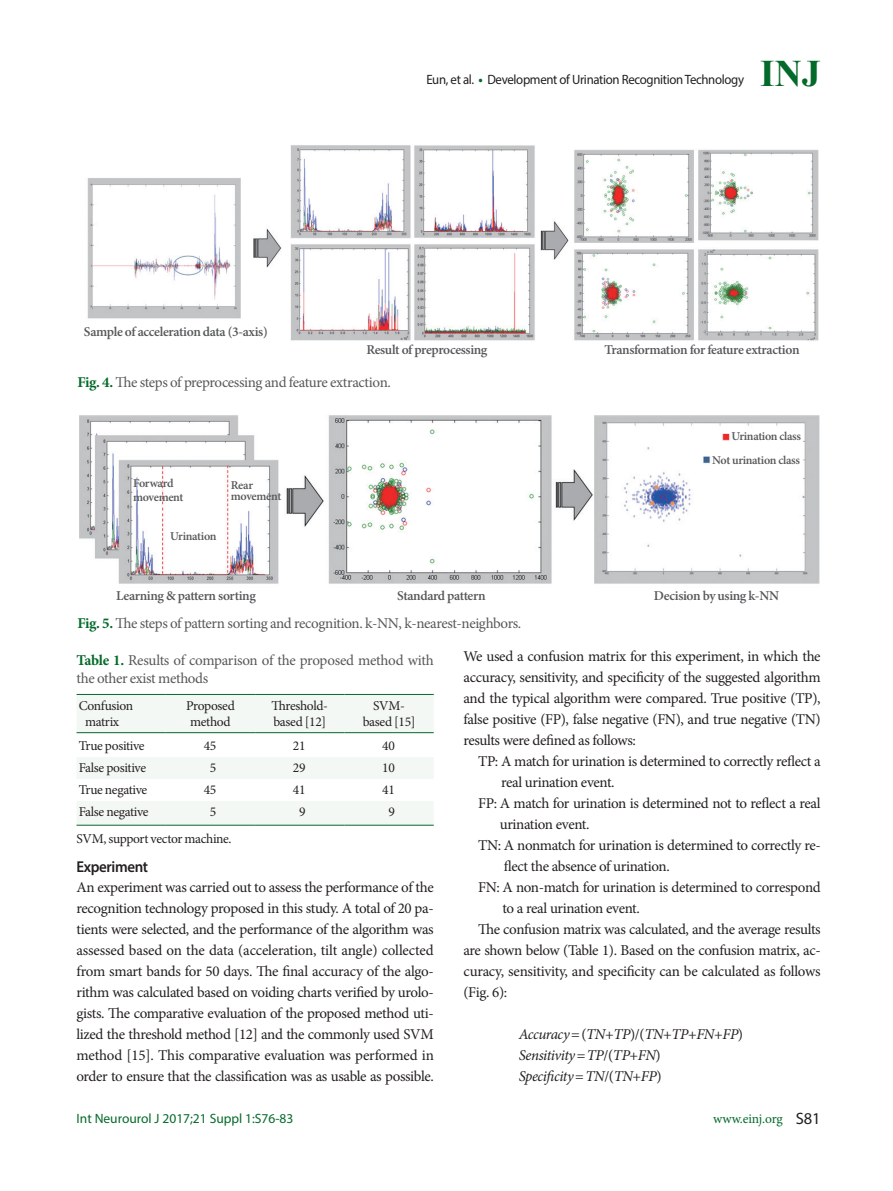
<style>
.page{position:relative;width:893px;height:1191px;background:#fff}
.page>*{position:absolute;margin:0;border:0;box-sizing:border-box;transform-origin:0 0}
.t1{font:700 37.5px "Times New Roman";color:#046a29}
.본문_중제목{font:600 15.75px "Myriad Pro";letter-spacing:-.025em;color:#231f20;scale:.95 1}
.본문{font:15px/21px "Minion Pro";letter-spacing:-.025em;color:#231f20}
.표제목_그림설명은_-1{font:15px/18px "Minion Pro";letter-spacing:-.025em;color:#57585a}
.본문-2{font:italic 15px "Minion Pro";letter-spacing:-.025em;color:#231f20}
.표본문{font:13.5px/16.2px "Minion Pro";letter-spacing:-.025em;color:#231f20}
.표제목_그림설명은_-1-2{font:600 13.5px "Minion Pro";letter-spacing:-.025em;color:#57585a}
.t2{font:13.5px "Myriad Pro";letter-spacing:-.025em;color:#231f20;scale:.95 1}
.t3{font:13.5px "Myriad Pro";color:#046a29}
.t4{font:13.5px "Minion Pro";letter-spacing:-.01em;color:#046a29}
.표제목_그림설명은_-1-3{font:600 12px "Minion Pro";letter-spacing:-.03em;color:#57585a}
.s1{font-weight:700;color:#046a29}
.s2{font-style:normal}
.s3{font-family:"Myriad Pro";font-size:16.5px;color:#231f20}
</style>
<div class="page">
<svg style="left:77px;top:695px;width:357px;height:130px;fill:#f4f8f4"></svg>
<hr style="left:77px;top:694px;width:89px;height:1px;background:#046a29">
<hr style="left:166px;top:694px;width:89px;height:1px;background:#046a29">
<hr style="left:255px;top:694px;width:89px;height:1px;background:#046a29">
<hr style="left:344px;top:694px;width:90px;height:1px;background:#046a29">
<hr style="left:77px;top:732px;width:89px;height:1px;background:#046a29">
<hr style="left:166px;top:732px;width:89px;height:1px;background:#046a29">
<hr style="left:255px;top:732px;width:89px;height:1px;background:#046a29">
<hr style="left:344px;top:732px;width:90px;height:1px;background:#046a29">
<hr style="left:77px;top:825px;width:89px;height:1px;background:#046a29">
<hr style="left:166px;top:825px;width:89px;height:1px;background:#046a29">
<hr style="left:255px;top:825px;width:89px;height:1px;background:#046a29">
<hr style="left:344px;top:825px;width:90px;height:1px;background:#046a29">
<img style="left:87px;top:145px;width:732px;height:196px">
<img style="left:79px;top:415px;width:740px;height:169px">
<p class="표제목_그림설명은_-1-2" style="left:84px;top:322px;width:185px">Sample of acceleration data (3-axis)</p>
<p class="t2" style="left:426px;top:71px;width:336px">Eun, et al. <span class="s1">•</span> Development of Urination Recognition Technology</p>
<h1 class="t1" style="left:760px;top:48px;width:62px">INJ</h1>
<p class="표제목_그림설명은_-1-2" style="left:366px;top:341px;width:123px">Result of preprocessing</p>
<p class="표제목_그림설명은_-1-2" style="left:604px;top:341px;width:197px">Transformation for feature extraction</p>
<p class="표제목_그림설명은_-1" style="left:77px;top:373px;width:315px"><span class="s1">Fig. 4.</span> The steps of preprocessing and feature extraction.</p>
<p class="표제목_그림설명은_-1-3" style="left:133px;top:474px;width:42px">Forward</p>
<p class="표제목_그림설명은_-1-3" style="left:133px;top:489px;width:52px">movement</p>
<p class="표제목_그림설명은_-1-3" style="left:170px;top:527px;width:48px">Urination</p>
<p class="표제목_그림설명은_-1-3" style="left:231px;top:477px;width:24px">Rear</p>
<p class="표제목_그림설명은_-1-3" style="left:231px;top:488px;width:52px">movement</p>
<p class="표제목_그림설명은_-1-3" style="left:731px;top:427px;width:71px">Urination class</p>
<p class="표제목_그림설명은_-1-3" style="left:712px;top:452px;width:89px">Not urination class</p>
<p class="표제목_그림설명은_-1-2" style="left:397px;top:586px;width:90px">Standard pattern</p>
<p class="표제목_그림설명은_-1-2" style="left:654px;top:586px;width:127px">Decision by using k-NN</p>
<p class="표제목_그림설명은_-1" style="left:77px;top:614px;width:445px"><span class="s1">Fig. 5.</span> The steps of pattern sorting and recognition. k-NN, k-nearest-neighbors.</p>
<p class="표제목_그림설명은_-1-2" style="left:116px;top:586px;width:141px">Learning &amp; pattern sorting</p>
<p class="표제목_그림설명은_-1" style="left:77px;top:651px;width:359px"><span class="s1">Table 1.</span> Results of comparison of the proposed method with the other exist methods</p>
<p class="표본문" style="left:79px;top:697px;width:56px">Confusion</p>
<p class="표본문" style="left:85px;top:713px;width:36px">matrix</p>
<p class="표본문" style="left:272px;top:697px;width:58px">Threshold&shy;based [12]</p>
<p class="표본문" style="left:373px;top:697px;width:33px">SVM-</p>
<p class="표본문" style="left:186px;top:697px;width:50px">Proposed</p>
<p class="표본문" style="left:190px;top:713px;width:42px">method</p>
<p class="표본문" style="left:363px;top:713px;width:54px">based [15]</p>
<p class="표본문" style="left:79px;top:738px;width:68px">True positive</p>
<p class="표본문" style="left:204px;top:738px;width:14px">45</p>
<p class="표본문" style="left:293px;top:738px;width:14px">21</p>
<p class="표본문" style="left:382px;top:738px;width:14px">40</p>
<p class="표본문" style="left:79px;top:760px;width:69px">False positive</p>
<p class="표본문" style="left:210px;top:760px;width:8px">5</p>
<p class="표본문" style="left:293px;top:760px;width:14px">29</p>
<p class="표본문" style="left:382px;top:760px;width:14px">10</p>
<p class="표본문" style="left:79px;top:782px;width:70px">True negative</p>
<p class="표본문" style="left:204px;top:782px;width:14px">45</p>
<p class="표본문" style="left:293px;top:782px;width:14px">41</p>
<p class="표본문" style="left:382px;top:782px;width:14px">41</p>
<p class="표본문" style="left:79px;top:804px;width:72px">False negative</p>
<p class="표본문" style="left:210px;top:804px;width:8px">5</p>
<p class="표본문" style="left:299px;top:804px;width:8px">9</p>
<p class="표본문" style="left:388px;top:804px;width:8px">9</p>
<p class="표본문" style="left:77px;top:830px;width:157px">SVM, support vector machine.</p>
<p class="본문_중제목" style="left:77px;top:856px;width:77px">Experiment</p>
<p class="본문" style="left:77px;top:877px;width:359px;text-align:justify">An experiment was carried out to assess the performance of the recognition technology proposed in this study. A total of 20 pa&shy;tients were selected, and the performance of the algorithm was assessed based on the data (acceleration, tilt angle) collected from smart bands for 50 days. The final accuracy of the algo&shy;rithm was calculated based on voiding charts verified by urolo&shy;gists. The comparative evaluation of the proposed method uti&shy;lized the threshold method [12] and the commonly used SVM method [15]. This comparative evaluation was performed in order to ensure that the classification was as usable as possible.</p>
<p class="본문" style="left:463px;top:646px;width:359px;text-align:justify">We used a confusion matrix for this experiment, in which the accuracy, sensitivity, and specificity of the suggested algorithm and the typical algorithm were compared. True positive (TP), false positive (FP), false negative (FN), and true negative (TN) results were defined as follows:</p>
<p class="본문" style="left:501px;top:751px;width:321px;text-indent:-23px">TP: A match for urination is determined to correctly reflect a real urination event.</p>
<p class="본문" style="left:500px;top:793px;width:322px;text-indent:-22px">FP: A match for urination is determined not to reflect a real urination event.</p>
<p class="본문" style="left:504px;top:835px;width:318px;text-indent:-26px">TN: A nonmatch for urination is determined to correctly re&shy;flect the absence of urination.</p>
<p class="본문" style="left:502px;top:877px;width:320px;text-indent:-24px">FN: A non-match for urination is determined to correspond to a real urination event.</p>
<p class="본문" style="left:463px;top:919px;width:359px;text-align:justify;text-indent:15px">The confusion matrix was calculated, and the average results are shown below (Table 1). Based on the confusion matrix, ac&shy;curacy, sensitivity, and specificity can be calculated as follows (Fig. 6):</p>
<p class="본문-2" style="left:519px;top:1024px;width:226px">Accuracy<span class="s2">=(</span>TN<span class="s2">+</span>TP<span class="s2">)/(</span>TN<span class="s2">+</span>TP<span class="s2">+</span>FN<span class="s2">+</span>FP<span class="s2">)</span></p>
<p class="본문-2" style="left:519px;top:1045px;width:144px">Sensitivity<span class="s2">=</span>TP<span class="s2">/(</span>TP<span class="s2">+</span>FN<span class="s2">)</span></p>
<p class="본문-2" style="left:519px;top:1066px;width:144px">Specificity<span class="s2">=</span>TN<span class="s2">/(</span>TN<span class="s2">+</span>FP<span class="s2">)</span></p>
<p class="t3" style="left:77px;top:1110px;width:218px">Int Neurourol J 2017;21 Suppl 1:S76-83</p>
<p class="t4" style="left:713px;top:1109px;width:109px">www.einj.org <span class="s3">S81</span></p>
</div>
